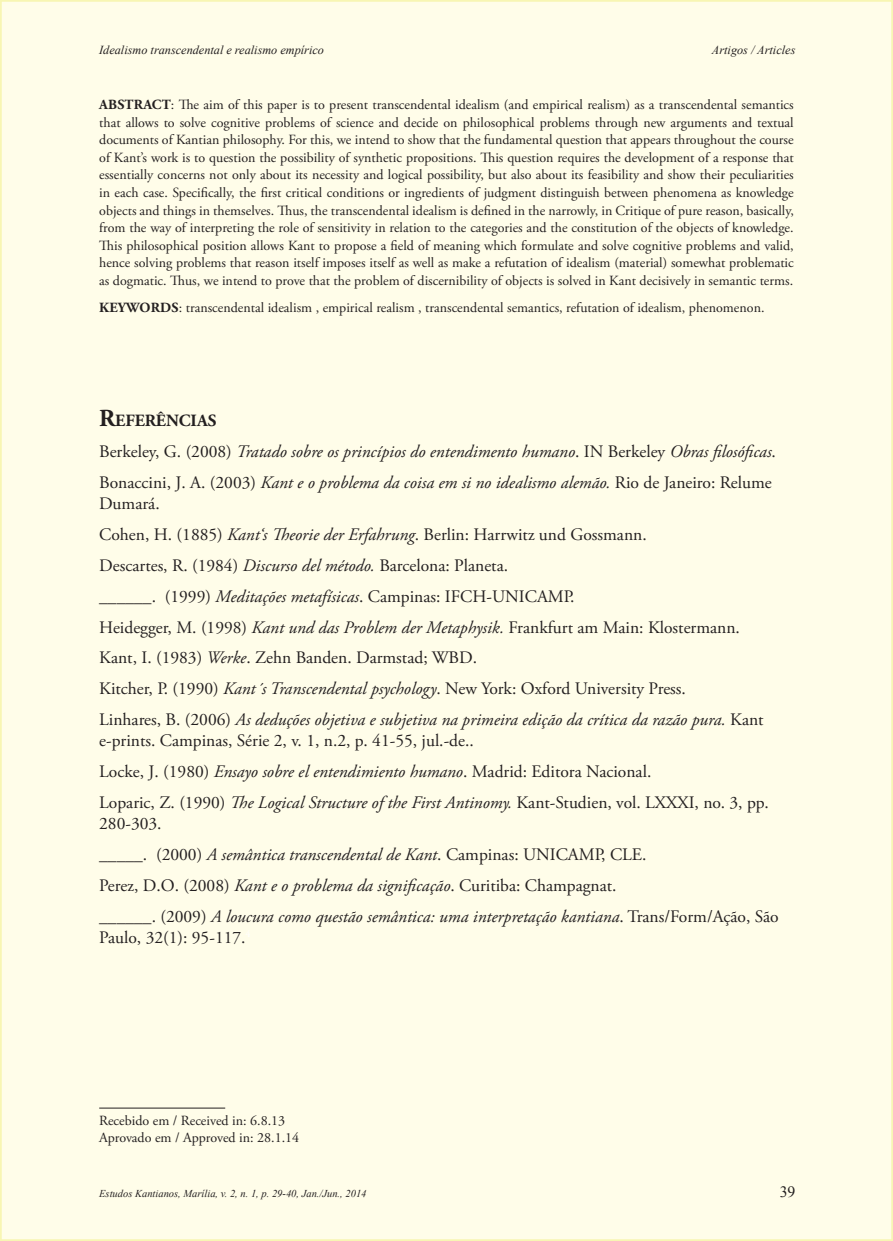
<style>
.page{position:relative;width:893px;height:1241px;background:#fff}
.page>*{position:absolute;margin:0;border:0;box-sizing:border-box;transform-origin:0 0}
.t1{font:17.5px/31px "Adobe Garamond Pro";color:#231f20}
.t2{font:italic 17.5px/31px "Adobe Garamond Pro";color:#231f20}
.t3{font:700 17.15px "Adobe Garamond Pro";color:#231f20}
.t4{font:15.75px "Times New Roman";color:#231f20}
.t5{font:14px/17.5px "Adobe Garamond Pro";color:#231f20;text-align:justify}
.t6{font:italic 12.25px "Times New Roman";color:#231f20}
.t7{font:italic 10.5px "Times New Roman";color:#231f20}
.s1{font-weight:700}
.s2{font-size:24.5px}
.s3{font-style:normal}
.s4{font-style:italic}
</style>
<div class="page">
<div style="left:1px;top:1px;width:891px;height:1238px;background:#fffde9"></div>
<hr style="left:99px;top:1107px;width:126px;height:1px;background:#231f20">
<p class="t6" style="left:99px;top:41px;width:226px">Idealismo transcendental e realismo empírico</p>
<p class="t6" style="left:712px;top:41px;width:85px">Artigos / Articles</p>
<p class="t5" style="left:99px;top:97px;width:696px"><span class="s1">ABSTRACT</span>: The aim of this paper is to present transcendental idealism (and empirical realism) as a transcendental semantics that allows to solve cognitive problems of science and decide on philosophical problems through new arguments and textual documents of Kantian philosophy. For this, we intend to show that the fundamental question that appears throughout the course of Kant’s work is to question the possibility of synthetic propositions. This question requires the development of a response that essentially concerns not only about its necessity and logical possibility, but also about its feasibility and show their peculiarities in each case. Specifically, the first critical conditions or ingredients of judgment distinguish between phenomena as knowledge objects and things in themselves. Thus, the transcendental idealism is defined in the narrowly, in Critique of pure reason, basically, from the way of interpreting the role of sensitivity in relation to the categories and the constitution of the objects of knowledge.<br>This philosophical position allows Kant to propose a field of meaning which formulate and solve cognitive problems and valid, hence solving problems that reason itself imposes itself as well as make a refutation of idealism (material) somewhat problematic as dogmatic. Thus, we intend to prove that the problem of discernibility of objects is solved in Kant decisively in semantic terms.</p>
<p class="t5" style="left:99px;top:299px;width:667px"><span class="s1">KEYWORDS</span>: transcendental idealism , empirical realism , transcendental semantics, refutation of idealism, phenomenon.</p>
<p class="t3" style="left:99px;top:410px;width:119px"><span class="s2">R</span>EFERÊNCIAS</p>
<p class="t2" style="left:99px;top:436px;width:678px"><span class="s3">Berkeley, G. (2008)</span> Tratado sobre os princípios do entendimento humano<span class="s3">. IN Berkeley</span> Obras filosóficas<span class="s3">.<br>Bonaccini, J. A. (2003)</span> Kant e o problema da coisa em si no idealismo alemão. <span class="s3">Rio de Janeiro: Relume</span></p>
<p class="t1" style="left:99px;top:488px;width:666px">Dumará.<br>Cohen, H. (1885) <span class="s4">Kant‘s Theorie der Erfahrung</span>. Berlin: Harrwitz und Gossmann.<br>Descartes, R. (1984) <span class="s4">Discurso del método.</span> Barcelona: Planeta.<br>______. (1999) <span class="s4">Meditações metafísicas</span>. Campinas: IFCH-UNICAMP.<br>Heidegger, M. (1998) <span class="s4">Kant und das Problem der Metaphysik.</span> Frankfurt am Main: Klostermann.<br>Kant, I. (1983) <span class="s4">Werke</span>. Zehn Banden. Darmstad; WBD.<br>Kitcher, P. (1990) <span class="s4">Kant´s Transcendental psychology</span>. New York: Oxford University Press.<br>Linhares, B. (2006) <span class="s4">As deduções objetiva e subjetiva na primeira edição da crítica da razão pura.</span> Kant</p>
<p class="t1" style="left:99px;top:725px;width:671px">e-prints. Campinas, Série 2, v. 1, n.2, p. 41-55, jul.-de..<br>Locke, J. (1980) <span class="s4">Ensayo sobre el entendimiento humano</span>. Madrid: Editora Nacional.<br>Loparic, Z. (1990) <span class="s4">The Logical Structure of the First Antinomy.</span> Kant-Studien, vol. LXXXI, no. 3, pp.</p>
<p class="t1" style="left:99px;top:808px;width:681px">280-303.<br>_____. (2000) <span class="s4">A semântica transcendental de Kant</span>. Campinas: UNICAMP, CLE.<br>Perez, D.O. (2008) <span class="s4">Kant e o problema da significação</span>. Curitiba: Champagnat.<br>______. (2009) <span class="s4">A loucura como questão semântica: uma interpretação kantiana</span>. Trans/Form/Ação, São</p>
<p class="t1" style="left:99px;top:922px;width:153px">Paulo, 32(1): 95-117.<sup>4</sup></p>
<p class="t5" style="left:99px;top:1112px;width:201px;line-height:16.8px">Recebido em / Received in: 6.8.13<br>Aprovado em / Approved in: 28.1.14</p>
<p class="t7" style="left:99px;top:1185px;width:269px">Estudos Kantianos, Marília, v. 2, n. 1, p. 29-40, Jan./Jun., 2014</p>
<p class="t4" style="left:780px;top:1180px;width:17px">39</p>
</div>
